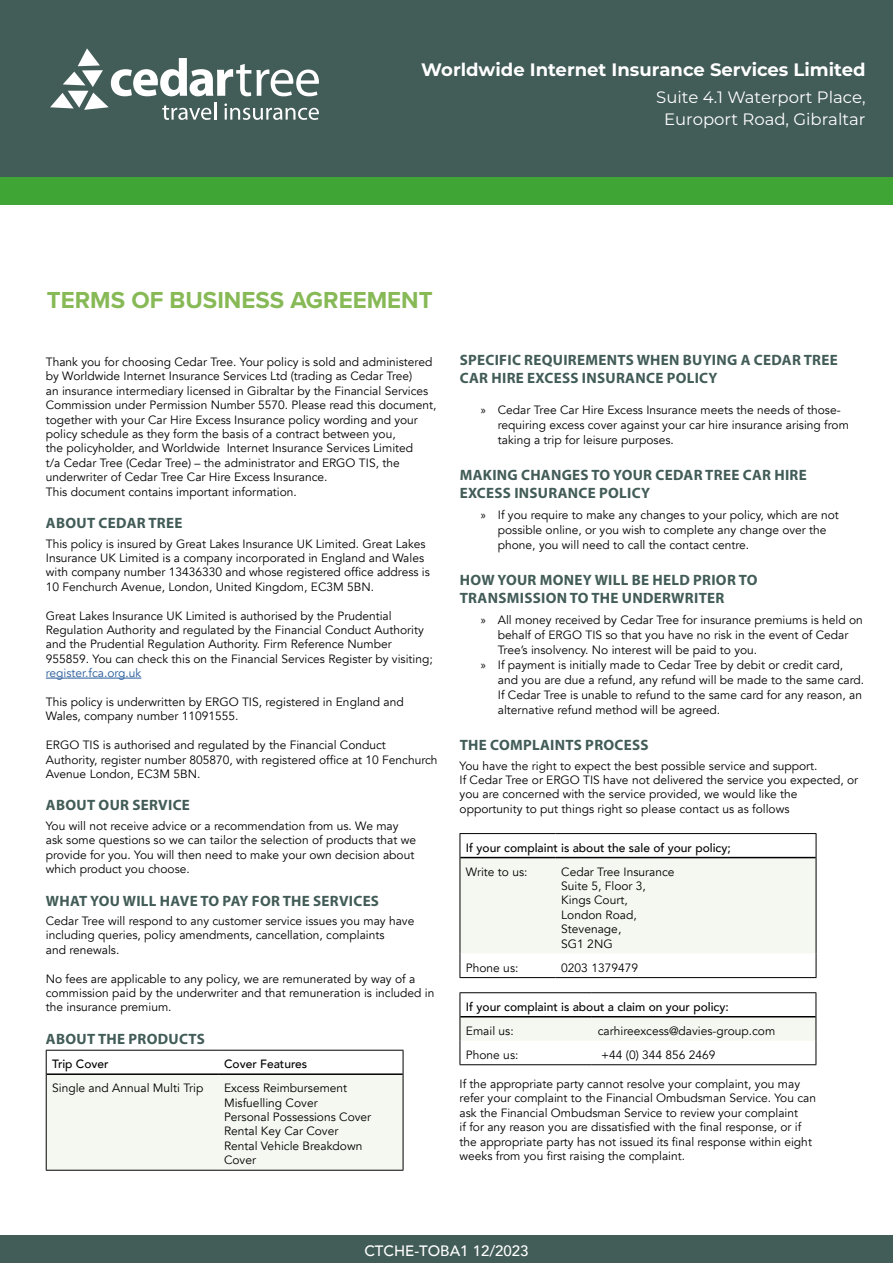
<style>
.page{position:relative;width:893px;height:1263px;background:#fff}
.page>*{position:absolute;margin:0;border:0;box-sizing:border-box;transform-origin:0 0}
.t1{font:700 24px "Proxima Nova";color:#87b956}
.t2{font:700 18px "Montserrat";color:#fff}
.t3{font:16.5px/21.6px "Montserrat";color:#fff;text-align:center}
.t4{font:700 15px/18px "Myriad Pro";letter-spacing:.02em;color:#425c58}
.t5{font:500 15px "Avenir";color:#fff}
.t6{font:12px/14.4px "Avenir";color:#000}
.t7{font:500 12px "Avenir";color:#000}
.t8{font:12px "Avenir";color:#275b9b}
.s1{font-family:"Myriad Pro"}
</style>
<div class="page">
<div style="left:0;top:1236px;width:893px;height:27px;background:#425c58"></div>
<div style="left:0;top:0;width:893px;height:189px;background:#425c58"></div>
<div style="left:0;top:177px;width:893px;height:27px;background:#3fa535"></div>
<hr style="left:46px;top:678px;width:95px;height:1px;background:#275b9b">
<svg style="left:46px;top:1050px;width:358px;height:120px"></svg>
<hr style="left:46px;top:1074px;width:1px;height:96px;background:#000">
<hr style="left:403px;top:1074px;width:1px;height:96px;background:#000">
<hr style="left:46px;top:1170px;width:172px;height:1px;background:#000">
<hr style="left:218px;top:1170px;width:185px;height:1px;background:#000">
<hr style="left:47px;top:1073px;width:171px;height:2px;background:#000">
<hr style="left:218px;top:1073px;width:185px;height:2px;background:#000">
<hr style="left:460px;top:833px;width:95px;height:1px;background:#000">
<hr style="left:555px;top:833px;width:261px;height:1px;background:#000">
<svg style="left:460px;top:834px;width:357px;height:143px"></svg>
<hr style="left:460px;top:977px;width:95px;height:1px;background:#000">
<hr style="left:555px;top:977px;width:261px;height:1px;background:#000">
<hr style="left:460px;top:857px;width:95px;height:1px;background:#000">
<hr style="left:555px;top:857px;width:261px;height:1px;background:#000">
<hr style="left:460px;top:992px;width:132px;height:1px;background:#000">
<hr style="left:592px;top:992px;width:224px;height:1px;background:#000">
<svg style="left:460px;top:993px;width:357px;height:71px"></svg>
<hr style="left:460px;top:1064px;width:132px;height:1px;background:#000">
<hr style="left:592px;top:1064px;width:224px;height:1px;background:#000">
<hr style="left:460px;top:1016px;width:132px;height:1px;background:#000">
<hr style="left:592px;top:1016px;width:224px;height:1px;background:#000">
<svg style="left:50px;top:48px;width:269px;height:72px"></svg>
<h2 class="t2" style="left:421px;top:57px;width:446px">Worldwide Internet Insurance Services Limited</h2>
<h3 class="t3" style="left:656px;top:86px;width:211px">Suite 4.1 Waterport Place,<br>Europort Road, Gibraltar</h3>
<h1 class="t1" style="left:47px;top:282px;width:387px">TERMS OF BUSINESS AGREEMENT</h1>
<p class="t6" style="left:46px;top:355px;width:392px">Thank you for choosing Cedar Tree. Your policy is sold and administered by Worldwide Internet Insurance Services Ltd (trading as Cedar Tree)<br>an insurance intermediary licensed in Gibraltar by the Financial Services Commission under Permission Number 5570. Please read this document, together with your Car Hire Excess Insurance policy wording and your policy schedule as they form the basis of a contract between you,<br>the policyholder, and Worldwide Internet Insurance Services Limited<br>t/a Cedar Tree (Cedar Tree) – the administrator and ERGO TIS, the underwriter of Cedar Tree Car Hire Excess Insurance.<br>This document contains important information.</p>
<p class="t4" style="left:46px;top:513px;width:138px">ABOUT CEDAR TREE</p>
<p class="t6" style="left:46px;top:536px;width:386px">This policy is insured by Great Lakes Insurance UK Limited. Great Lakes Insurance UK Limited is a company incorporated in England and Wales with company number 13436330 and whose registered office address is 10 Fenchurch Avenue, London, United Kingdom, EC3M 5BN.</p>
<p class="t6" style="left:46px;top:608px;width:388px">Great Lakes Insurance UK Limited is authorised by the Prudential Regulation Authority and regulated by the Financial Conduct Authority and the Prudential Regulation Authority. Firm Reference Number 955859. You can check this on the Financial Services Register by visiting;</p>
<p class="t8" style="left:46px;top:666px;width:97px">register.fca.org.uk</p>
<p class="t6" style="left:46px;top:695px;width:359px">This policy is underwritten by ERGO TIS, registered in England and<br>Wales, company number 11091555.</p>
<p class="t6" style="left:46px;top:738px;width:393px">ERGO TIS is authorised and regulated by the Financial Conduct<br>Authority, register number 805870, with registered office at 10 Fenchurch<br>Avenue London, EC3M 5BN.</p>
<p class="t4" style="left:46px;top:796px;width:145px">ABOUT OUR SERVICE</p>
<p class="t6" style="left:46px;top:819px;width:372px">You will not receive advice or a recommendation from us. We may ask some questions so we can tailor the selection of products that we provide for you. You will then need to make your own decision about which product you choose.</p>
<p class="t4" style="left:46px;top:891px;width:335px">WHAT YOU WILL HAVE TO PAY FOR THE SERVICES</p>
<p class="t6" style="left:46px;top:914px;width:370px">Cedar Tree will respond to any customer service issues you may have including queries, policy amendments, cancellation, complaints<br>and renewals.</p>
<p class="t6" style="left:46px;top:971px;width:390px">No fees are applicable to any policy, we are remunerated by way of a commission paid by the underwriter and that remuneration is included in the insurance premium.</p>
<p class="t4" style="left:46px;top:1029px;width:160px">ABOUT THE PRODUCTS</p>
<p class="t7" style="left:52px;top:1054px;width:58px">Trip Cover</p>
<p class="t7" style="left:224px;top:1054px;width:85px">Cover Features</p>
<p class="t6" style="left:52px;top:1081px;width:153px">Single and Annual Multi Trip</p>
<p class="t6" style="left:224px;top:1081px;width:149px">Excess Reimbursement<br>Misfuelling Cover<br>Personal Possessions Cover<br>Rental Key Car Cover<br>Rental Vehicle Breakdown<br>Cover</p>
<p class="t4" style="left:460px;top:351px;width:379px">SPECIFIC REQUIREMENTS WHEN BUYING A CEDAR TREE<br>CAR HIRE EXCESS INSURANCE POLICY</p>
<p class="t6" style="left:498px;top:403px;width:353px;line-height:15px;text-indent:-17px"><span class="s1">»</span> Cedar Tree Car Hire Excess Insurance meets the needs of those&shy;requiring excess cover against your car hire insurance arising from taking a trip for leisure purposes.</p>
<p class="t4" style="left:460px;top:465px;width:349px">MAKING CHANGES TO YOUR CEDAR TREE CAR HIRE<br>EXCESS INSURANCE POLICY</p>
<p class="t6" style="left:498px;top:508px;width:343px;line-height:15px;text-indent:-17px"><span class="s1">»</span> If you require to make any changes to your policy, which are not possible online, or you wish to complete any change over the phone, you will need to call the contact centre.</p>
<p class="t4" style="left:460px;top:570px;width:299px">HOW YOUR MONEY WILL BE HELD PRIOR TO<br>TRANSMISSION TO THE UNDERWRITER</p>
<p class="t6" style="left:481px;top:613px;width:383px"><span class="s1">»</span> All money received by Cedar Tree for insurance premiums is held on</p>
<p class="t6" style="left:498px;top:628px;width:352px">behalf of ERGO TIS so that you have no risk in the event of Cedar</p>
<p class="t6" style="left:498px;top:643px;width:261px">Tree’s insolvency. No interest will be paid to you.</p>
<p class="t6" style="left:481px;top:658px;width:364px"><span class="s1">»</span> If payment is initially made to Cedar Tree by debit or credit card,</p>
<p class="t6" style="left:498px;top:673px;width:368px">and you are due a refund, any refund will be made to the same card.</p>
<p class="t6" style="left:498px;top:688px;width:366px">If Cedar Tree is unable to refund to the same card for any reason, an</p>
<p class="t6" style="left:498px;top:703px;width:224px">alternative refund method will be agreed.</p>
<p class="t4" style="left:460px;top:735px;width:190px">THE COMPLAINTS PROCESS</p>
<p class="t6" style="left:460px;top:758px;width:400px">You have the right to expect the best possible service and support.<br>If Cedar Tree or ERGO TIS have not delivered the service you expected, or you are concerned with the service provided, we would like the opportunity to put things right so please contact us as follows</p>
<p class="t7" style="left:466px;top:837px;width:266px">If your complaint is about the sale of your policy;</p>
<p class="t6" style="left:466px;top:864px;width:63px">Write to us:</p>
<p class="t6" style="left:561px;top:864px;width:115px">Cedar Tree Insurance<br>Suite 5, Floor 3,<br>Kings Court,<br>London Road,<br>Stevenage,<br>SG1 2NG</p>
<p class="t6" style="left:466px;top:960px;width:54px">Phone us:</p>
<p class="t6" style="left:561px;top:960px;width:78px">0203 1379479</p>
<p class="t7" style="left:466px;top:996px;width:264px">If your complaint is about a claim on your policy:</p>
<p class="t6" style="left:466px;top:1024px;width:49px">Email us:</p>
<p class="t6" style="left:598px;top:1024px;width:179px">carhireexcess@davies-group.com</p>
<p class="t6" style="left:466px;top:1048px;width:54px">Phone us:</p>
<p class="t6" style="left:601px;top:1048px;width:116px">+44 (0) 344 856 2469</p>
<p class="t6" style="left:460px;top:1077px;width:358px">If the appropriate party cannot resolve your complaint, you may refer your complaint to the Financial Ombudsman Service. You can ask the Financial Ombudsman Service to review your complaint<br>if for any reason you are dissatisfied with the final response, or if the appropriate party has not issued its final response within eight weeks from you first raising the complaint.</p>
<p class="t5" style="left:364px;top:1238px;width:166px">CTCHE-TOBA1 12/2023</p>
</div>
